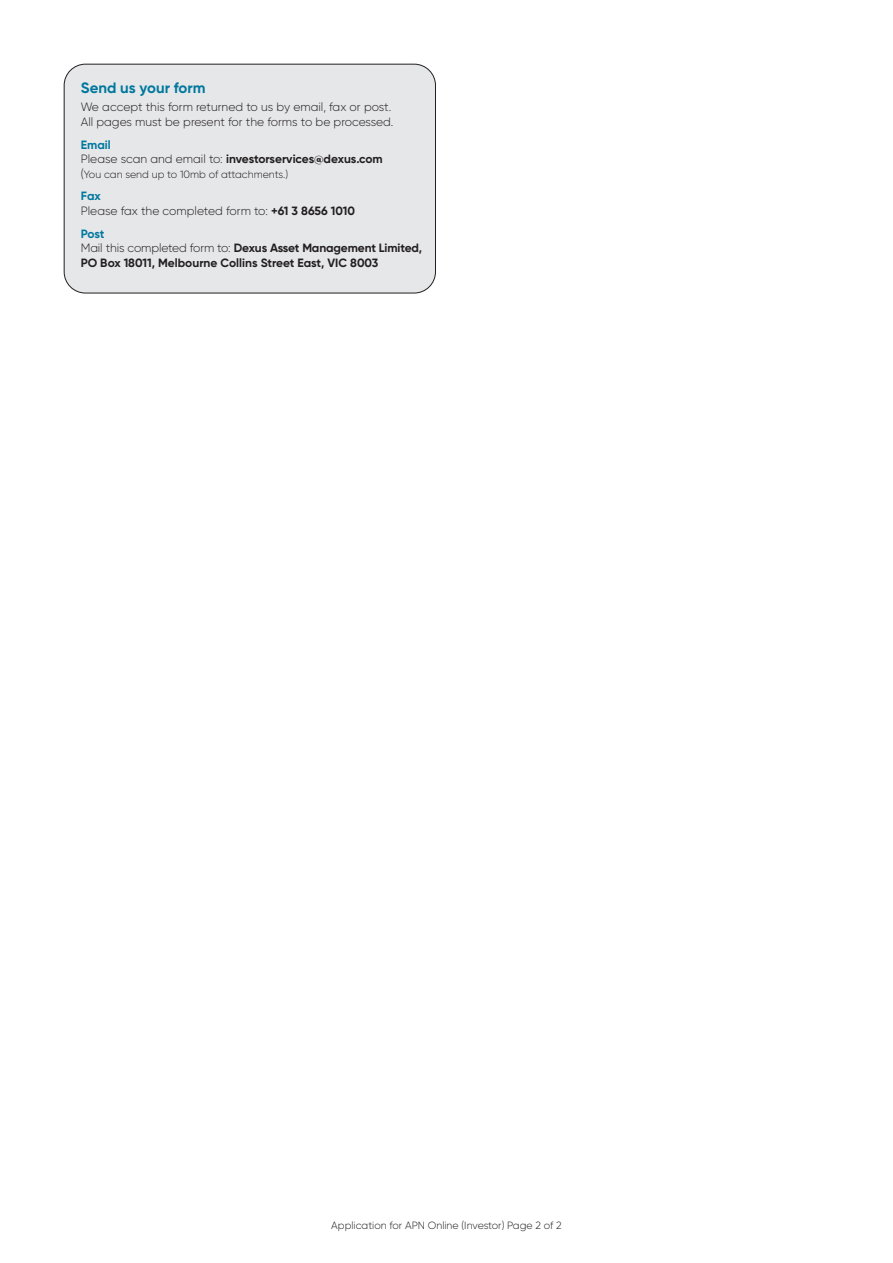
<style>
.page{position:relative;width:893px;height:1263px;background:#fff}
.page>*{position:absolute;margin:0;border:0;box-sizing:border-box;transform-origin:0 0}
.t1{font:700 15px "Gilroy";color:#00789d}
.Text_1{font:700 12px/14.4px "Gilroy";letter-spacing:-.01em;color:#231f20}
.Text_1-2{font:300 12px/14.4px "Gilroy";color:#231f20}
.Text_1-3{font:300 10.5px "Gilroy";color:#231f20}
.s1{color:#00789d}
.s2{font-weight:300}
.s3{font-size:12px}
.s4{font-weight:700;color:#00789d}
.s5{font-weight:700}
</style>
<div class="page">
<div style="left:64px;top:64px;width:371px;height:229px;background:#e6e7e9;border-radius:21px"></div>
<div style="left:64px;top:64px;width:372px;height:229px;border:1px solid #231f20;border-radius:21px"></div>
<p class="t1" style="left:81px;top:78px;width:126px">Send us your form</p>
<p class="Text_1-2" style="left:81px;top:100px;width:314px">We accept this form returned to us by email, fax or post.<br>All pages must be present for the forms to be processed.</p>
<p class="Text_1" style="left:81px;top:137px;width:303px"><span class="s1">Email<br></span><span class="s2">Please scan and email to:</span> investorservices@dexus.com</p>
<p class="Text_1-3" style="left:81px;top:167px;width:209px"><span class="s3">(</span>You can send up to 10mb of attachments.)</p>
<p class="Text_1-2" style="left:81px;top:189px;width:276px"><span class="s4">Fax<br></span>Please fax the completed form to: <span class="s5">+61 3 8656 1010</span></p>
<p class="Text_1" style="left:81px;top:226px;width:343px"><span class="s1">Post<br></span><span class="s2">Mail this completed form to:</span> Dexus Asset Management Limited,<br>PO Box 18011, Melbourne Collins Street East, VIC 8003</p>
<p class="Text_1-3" style="left:331px;top:1219px;width:232px">Application for APN Online (Investor) Page 2 of 2</p>
</div>
